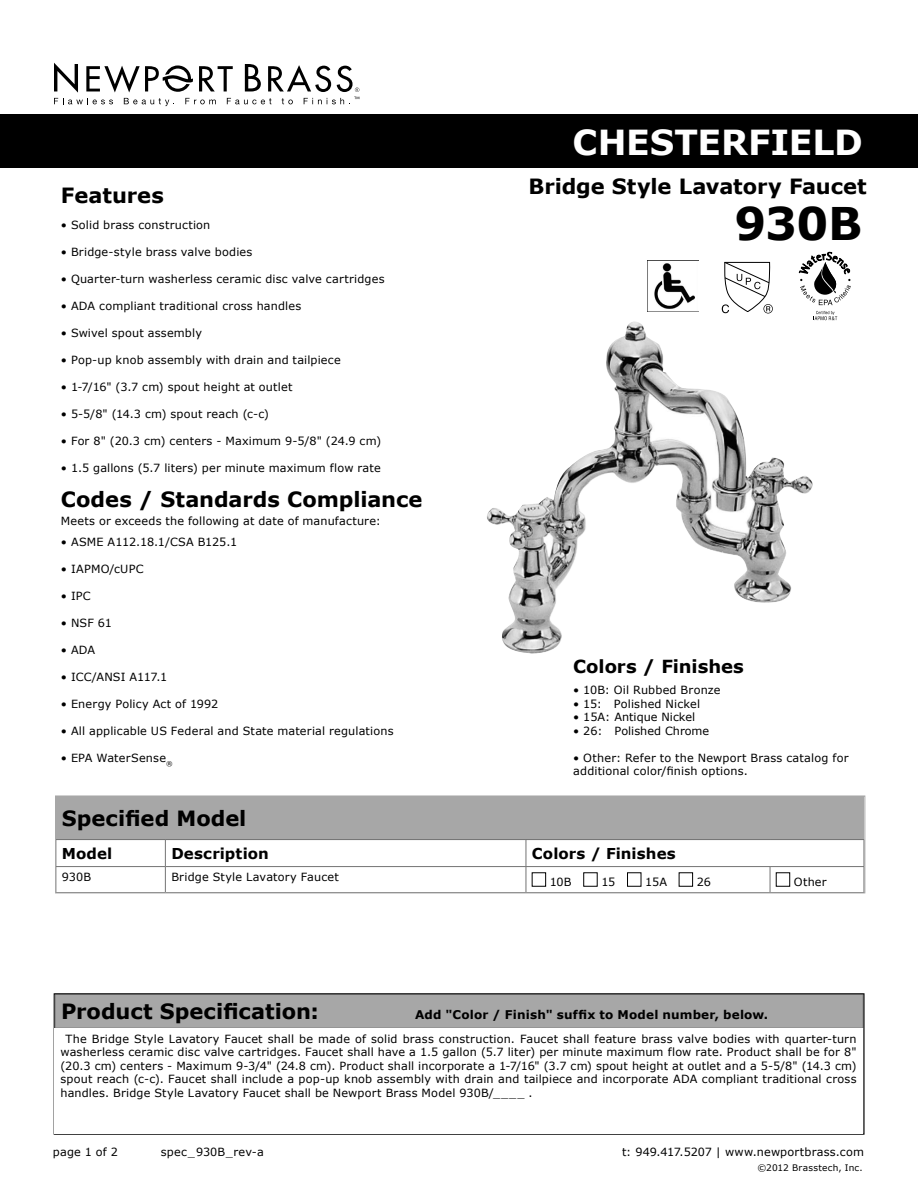
<style>
.page{position:relative;width:918px;height:1188px;background:#fff}
.page>*{position:absolute;margin:0;border:0;box-sizing:border-box;transform-origin:0 0}
.t1{font:700 45px "Verdana";color:#000}
.t2{font:700 34.5px "Verdana";letter-spacing:-.005em;color:#fff}
.t3{font:700 21px "Verdana";color:#000}
.t4{font:700 18px "Verdana";letter-spacing:-.005em;color:#000}
.t5{font:700 15px "Verdana";letter-spacing:.005em;color:#000}
.t6{font:700 12px "Verdana";letter-spacing:.015em;color:#000}
.t7{font:11.25px/13.5px "Verdana";letter-spacing:.015em;color:#000}
.t8{font:9px "Verdana";letter-spacing:.025em;color:#000}
</style>
<div class="page">
<div style="left:0;top:114px;width:918px;height:54px;background:#000"></div>
<svg style="left:798px;top:252px;width:53px;height:68px"></svg>
<svg style="left:722px;top:261px;width:51px;height:52px"></svg>
<img style="left:648px;top:263px;width:51px;height:49px">
<svg style="left:54px;top:993px;width:810px;height:142px;background:#9e9e9e"></svg>
<div style="left:56px;top:796px;width:808px;height:44px;background:#a7a7a7"></div>
<hr style="left:56px;top:839px;width:109px;height:1px;background:#737373">
<hr style="left:165px;top:839px;width:361px;height:1px;background:#737373">
<hr style="left:526px;top:839px;width:244px;height:1px;background:#737373">
<hr style="left:770px;top:839px;width:94px;height:1px;background:#737373">
<hr style="left:56px;top:866px;width:109px;height:1px;background:#737373">
<hr style="left:165px;top:866px;width:361px;height:1px;background:#737373">
<hr style="left:526px;top:866px;width:244px;height:1px;background:#737373">
<hr style="left:770px;top:866px;width:94px;height:1px;background:#737373">
<svg style="left:165px;top:840px;width:1px;height:51px"></svg>
<svg style="left:526px;top:840px;width:1px;height:51px"></svg>
<svg style="left:770px;top:867px;width:1px;height:24px"></svg>
<div style="left:532px;top:873px;width:14px;height:13px;border:1px solid #000"></div>
<div style="left:679px;top:873px;width:14px;height:13px;border:1px solid #000"></div>
<div style="left:776px;top:873px;width:14px;height:13px;border:1px solid #000"></div>
<div style="left:55px;top:796px;width:810px;height:97px;border:1px solid #a7a7a7"></div>
<svg style="left:54px;top:63px;width:305px;height:43px"></svg>
<div style="left:54px;top:1028px;width:809px;height:106px;background:#fff"></div>
<img style="left:487px;top:322px;width:326px;height:332px">
<h3 class="t3" style="left:61px;top:182px;width:105px">Features</h3>
<p class="t7" style="left:61px;top:218px;width:151px">• Solid brass construction</p>
<p class="t7" style="left:61px;top:245px;width:193px">• Bridge-style brass valve bodies</p>
<p class="t7" style="left:61px;top:272px;width:325px">• Quarter-turn washerless ceramic disc valve cartridges</p>
<p class="t7" style="left:61px;top:299px;width:242px">• ADA compliant traditional cross handles</p>
<p class="t7" style="left:61px;top:326px;width:143px">• Swivel spout assembly</p>
<p class="t7" style="left:61px;top:353px;width:281px">• Pop-up knob assembly with drain and tailpiece</p>
<p class="t7" style="left:61px;top:380px;width:233px">• 1-7/16" (3.7 cm) spout height at outlet</p>
<p class="t7" style="left:61px;top:407px;width:209px">• 5-5/8" (14.3 cm) spout reach (c-c)</p>
<p class="t7" style="left:61px;top:434px;width:322px">• For 8" (20.3 cm) centers - Maximum 9-5/8" (24.9 cm)</p>
<p class="t7" style="left:61px;top:461px;width:321px">• 1.5 gallons (5.7 liters) per minute maximum flow rate</p>
<h3 class="t3" style="left:61px;top:486px;width:363px">Codes / Standards Compliance</h3>
<p class="t7" style="left:61px;top:514px;width:321px">Meets or exceeds the following at date of manufacture:</p>
<p class="t7" style="left:61px;top:535px;width:178px">• ASME A112.18.1/CSA B125.1</p>
<p class="t7" style="left:61px;top:562px;width:84px">• IAPMO/cUPC</p>
<p class="t7" style="left:61px;top:589px;width:31px">• IPC</p>
<p class="t7" style="left:61px;top:616px;width:52px">• NSF 61</p>
<p class="t7" style="left:61px;top:643px;width:36px">• ADA</p>
<p class="t7" style="left:61px;top:670px;width:108px">• ICC/ANSI A117.1</p>
<p class="t7" style="left:61px;top:697px;width:159px">• Energy Policy Act of 1992</p>
<p class="t7" style="left:61px;top:724px;width:334px">• All applicable US Federal and State material regulations</p>
<p class="t7" style="left:61px;top:751px;width:113px">• EPA WaterSense<sub>®</sub></p>
<h2 class="t2" style="left:573px;top:121px;width:292px">CHESTERFIELD</h2>
<h3 class="t3" style="left:529px;top:173px;width:340px">Bridge Style Lavatory Faucet</h3>
<h1 class="t1" style="left:734px;top:195px;width:129px">930B</h1>
<h3 class="t4" style="left:573px;top:655px;width:172px">Colors / Finishes</h3>
<p class="t7" style="left:573px;top:683px;width:149px">• 10B: Oil Rubbed Bronze</p>
<p class="t7" style="left:573px;top:696px;width:128px">• 15: Polished Nickel</p>
<p class="t7" style="left:573px;top:710px;width:124px">• 15A: Antique Nickel</p>
<p class="t7" style="left:573px;top:723px;width:138px">• 26: Polished Chrome</p>
<p class="t7" style="left:573px;top:750px;width:277px">• Other: Refer to the Newport Brass catalog for additional color/finish options.</p>
<h3 class="t3" style="left:62px;top:805px;width:186px">Specified Model</h3>
<h3 class="t5" style="left:62px;top:844px;width:52px">Model</h3>
<h3 class="t5" style="left:171px;top:844px;width:99px">Description</h3>
<h3 class="t5" style="left:532px;top:844px;width:145px">Colors / Finishes</h3>
<p class="t7" style="left:62px;top:870px;width:31px">930B</p>
<p class="t7" style="left:171px;top:870px;width:169px">Bridge Style Lavatory Faucet</p>
<p class="t7" style="left:550px;top:875px;width:23px">10B</p>
<p class="t7" style="left:601px;top:875px;width:16px">15</p>
<p class="t7" style="left:645px;top:875px;width:24px">15A</p>
<p class="t7" style="left:697px;top:875px;width:16px">26</p>
<p class="t7" style="left:794px;top:875px;width:34px">Other</p>
<h3 class="t3" style="left:61px;top:998px;width:259px">Product Specification:</h3>
<p class="t6" style="left:415px;top:1007px;width:355px">Add "Color / Finish" suffix to Model number, below.</p>
<p class="t7" style="left:60px;top:1031px;width:798px;text-align:justify;text-indent:5px">The Bridge Style Lavatory Faucet shall be made of solid brass construction. Faucet shall feature brass valve bodies with quarter-turn washerless ceramic disc valve cartridges. Faucet shall have a 1.5 gallon (5.7 liter) per minute maximum flow rate. Product shall be for 8" (20.3 cm) centers - Maximum 9-3/4" (24.8 cm). Product shall incorporate a 1-7/16" (3.7 cm) spout height at outlet and a 5-5/8" (14.3 cm) spout reach (c-c). Faucet shall include a pop-up knob assembly with drain and tailpiece and incorporate ADA compliant traditional cross handles. Bridge Style Lavatory Faucet shall be Newport Brass Model 930B/____ .</p>
<p class="t7" style="left:53px;top:1144px;width:67px">page 1 of 2</p>
<p class="t7" style="left:161px;top:1144px;width:104px">spec_930B_rev-a</p>
<p class="t7" style="left:622px;top:1144px;width:243px">t: 949.417.5207 | www.newportbrass.com</p>
<p class="t8" style="left:757px;top:1162px;width:107px">©2012 Brasstech, Inc.</p>
</div>
